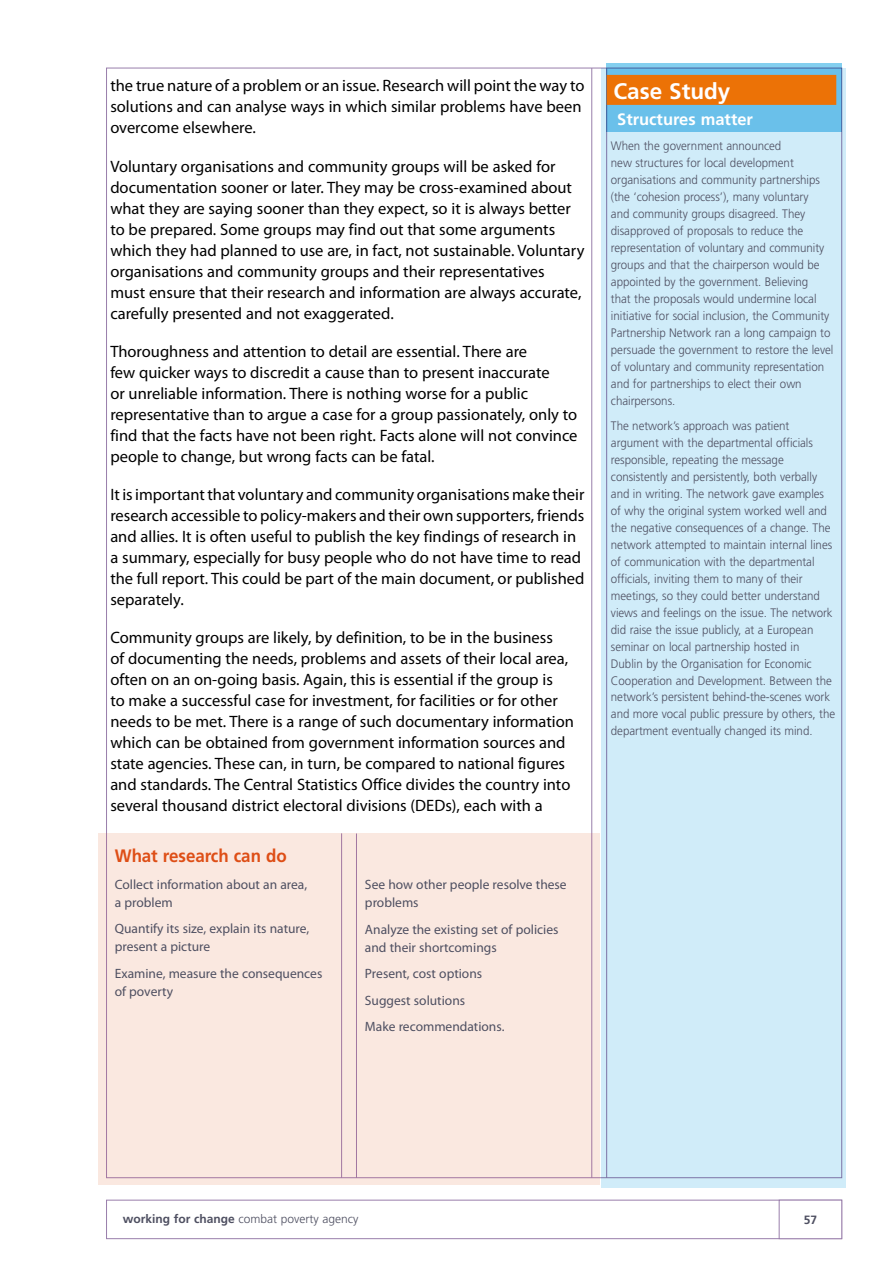
<style>
.page{position:relative;width:893px;height:1263px;background:#fff}
.page>*{position:absolute;margin:0;border:0;box-sizing:border-box;transform-origin:0 0}
.t1{font:700 22.5px "Frutiger";color:#fff}
.t2{font:700 18px "Frutiger";letter-spacing:-.005em;color:#de4e16;scale:.94 1}
.t3{font:16.5px/21px "Myriad Pro";color:#000}
.t4{font:700 16.5px "Frutiger";color:#fff}
.t5{font:13.5px/18px "Myriad Pro";color:#4e4f61}
.t6{font:300 12.3px/17px "Frutiger";letter-spacing:-.005em;color:#4e4f61;scale:.94 1}
.t7{font:300 12px "Frutiger";color:#4e4f61}
.t8{font:700 12px "Frutiger";color:#4e4f61}
.s1{font-weight:700}
</style>
<div class="page">
<hr style="left:591px;top:68px;width:1px;height:1110px;background:#997eab">
<div style="left:106px;top:1200px;width:736px;height:39px;border:1px solid #997eab"></div>
<div style="left:779px;top:1200px;width:63px;height:39px;border:1px solid #997eab"></div>
<div style="left:98px;top:833px;width:502px;height:352px;background:#fae8e0"></div>
<div style="left:601px;top:68px;width:245px;height:1119px;background:#d0ecf9"></div>
<svg style="left:607px;top:64px;width:235px;height:68px;background:#6bbde7"></svg>
<div style="left:607px;top:75px;width:229px;height:30px;background:#ec7206"></div>
<p class="t3" style="left:110px;top:75px;width:476px">the true nature of a problem or an issue. Research will point the way to solutions and can analyse ways in which similar problems have been overcome elsewhere.</p>
<p class="t3" style="left:110px;top:155px;width:476px">Voluntary organisations and community groups will be asked for documentation sooner or later. They may be cross-examined about what they are saying sooner than they expect, so it is always better to be prepared. Some groups may find out that some arguments which they had planned to use are, in fact, not sustainable. Voluntary organisations and community groups and their representatives<br>must ensure that their research and information are always accurate, carefully presented and not exaggerated.</p>
<p class="t3" style="left:110px;top:340px;width:469px">Thoroughness and attention to detail are essential. There are<br>few quicker ways to discredit a cause than to present inaccurate<br>or unreliable information. There is nothing worse for a public representative than to argue a case for a group passionately, only to find that the facts have not been right. Facts alone will not convince people to change, but wrong facts can be fatal.</p>
<p class="t3" style="left:110px;top:483px;width:476px">It is important that voluntary and community organisations make their research accessible to policy-makers and their own supporters, friends and allies. It is often useful to publish the key findings of research in a summary, especially for busy people who do not have time to read the full report. This could be part of the main document, or published separately.</p>
<p class="t3" style="left:110px;top:626px;width:465px">Community groups are likely, by definition, to be in the business<br>of documenting the needs, problems and assets of their local area, often on an on-going basis. Again, this is essential if the group is<br>to make a successful case for investment, for facilities or for other needs to be met. There is a range of such documentary information which can be obtained from government information sources and state agencies. These can, in turn, be compared to national figures and standards. The Central Statistics Office divides the country into several thousand district electoral divisions (DEDs), each with a</p>
<p class="t2" style="left:115px;top:845px;width:184px">What research can do</p>
<p class="t5" style="left:115px;top:875px;width:194px">Collect information about an area, a problem</p>
<p class="t5" style="left:115px;top:920px;width:196px">Quantify its size, explain its nature, present a picture</p>
<p class="t5" style="left:115px;top:964px;width:209px">Examine, measure the consequences of poverty</p>
<p class="t5" style="left:365px;top:875px;width:203px">See how other people resolve these problems</p>
<p class="t5" style="left:365px;top:920px;width:195px">Analyze the existing set of policies and their shortcomings</p>
<p class="t5" style="left:365px;top:960px;width:141px;line-height:26.5px">Present, cost options<br>Suggest solutions<br>Make recommendations.</p>
<h1 class="t1" style="left:613px;top:77px;width:118px">Case Study</h1>
<p class="t4" style="left:617px;top:110px;width:137px">Structures matter</p>
<p class="t6" style="left:611px;top:138px;width:238px">When the government announced<br>new structures for local development organisations and community partnerships (the ‘cohesion process’), many voluntary<br>and community groups disagreed. They disapproved of proposals to reduce the representation of voluntary and community groups and that the chairperson would be appointed by the government. Believing<br>that the proposals would undermine local initiative for social inclusion, the Community Partnership Network ran a long campaign to persuade the government to restore the level of voluntary and community representation and for partnerships to elect their own chairpersons.</p>
<p class="t6" style="left:611px;top:417px;width:240px">The network’s approach was patient argument with the departmental officials responsible, repeating the message consistently and persistently, both verbally and in writing. The network gave examples of why the original system worked well and the negative consequences of a change. The network attempted to maintain internal lines of communication with the departmental officials, inviting them to many of their meetings, so they could better understand views and feelings on the issue. The network did raise the issue publicly, at a European seminar on local partnership hosted in<br>Dublin by the Organisation for Economic Cooperation and Development. Between the network’s persistent behind-the-scenes work and more vocal public pressure by others, the department eventually changed its mind.</p>
<p class="t7" style="left:123px;top:1212px;width:237px"><span class="s1">working for change</span> combat poverty agency</p>
<p class="t8" style="left:804px;top:1213px;width:7px">57</p>
</div>
